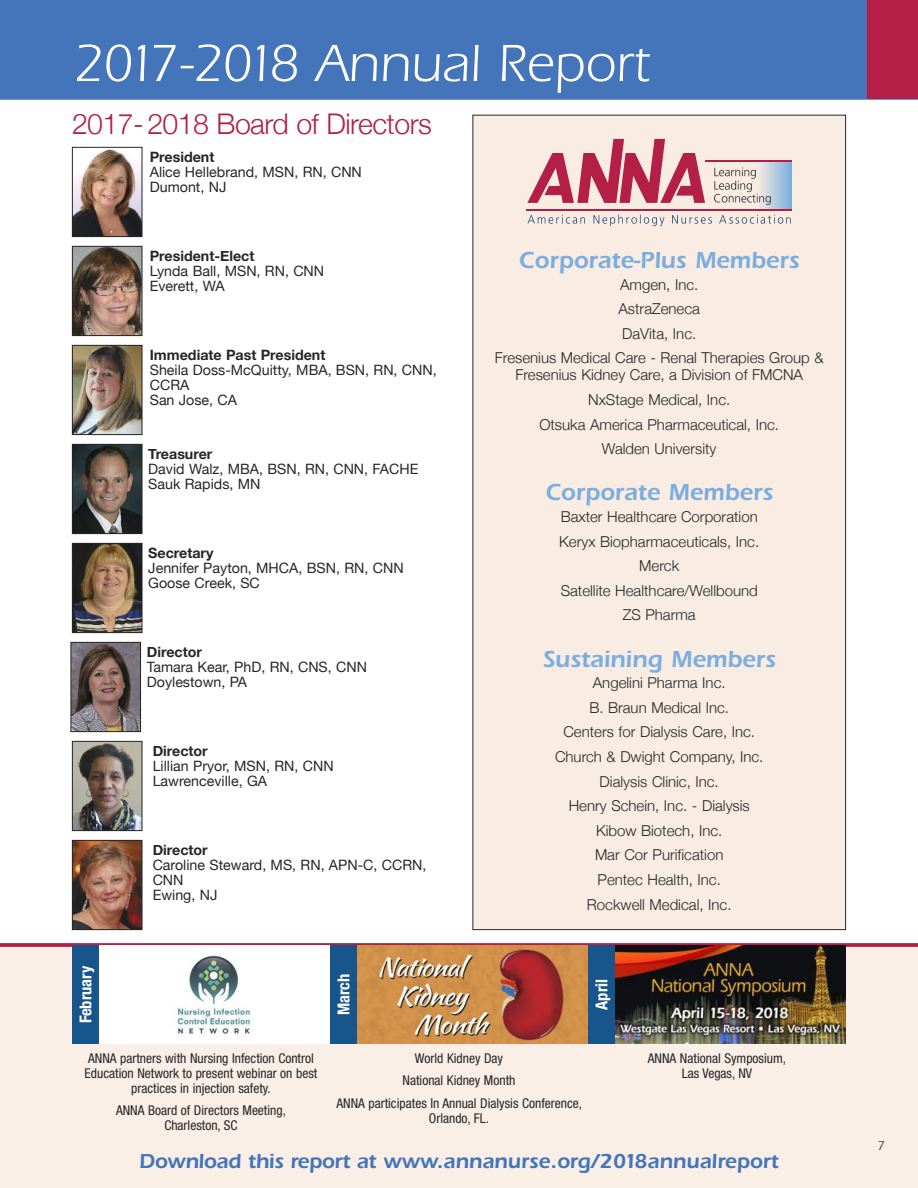
<style>
.page{position:relative;width:918px;height:1188px;background:#fff}
.page>*{position:absolute;margin:0;border:0;box-sizing:border-box;transform-origin:0 0}
.t1{font:54px "Itc Eras";color:#fff}
.t2{font:300 28.5px "Helvetica Neue";letter-spacing:-.02em;color:#b31f47}
.t3{font:600 24px "Itc Eras";color:#7baddf}
.t4{font:600 21px "Itc Eras";color:#4474b9}
.t5{font:700 condensed 16.5px "Helvetica Neue";color:#fff}
.t6{font:300 15px/24.6px "Helvetica Neue";color:#272526;text-align:center}
.t7{font:14.25px/15px "Helvetica Neue";color:#272526}
.t8{font:700 14.25px "Helvetica Neue";color:#272526}
.t9{font:condensed 13.5px/15px "Helvetica Neue";color:#272526;text-align:center}
.t10{font:13.5px "Itc Eras";color:#272526}
</style>
<div class="page">
<div style="left:0;top:945px;width:918px;height:243px;background:#f9efe7"></div>
<svg style="left:0;top:943px;width:918px;height:4px;background:#b72c51"></svg>
<hr style="left:0;top:98px;width:918px;height:2px;background:#4474b9">
<div style="left:0;top:0;width:918px;height:99px;background:#4474b9"></div>
<div style="left:867px;top:0;width:51px;height:99px;background:#b31f47"></div>
<img style="left:74px;top:347px;width:66px;height:86px">
<div style="left:72px;top:345px;width:70px;height:90px;border:1px solid #272526"></div>
<img style="left:74px;top:149px;width:66px;height:86px">
<div style="left:72px;top:147px;width:70px;height:90px;border:1px solid #272526"></div>
<img style="left:74px;top:248px;width:66px;height:86px">
<div style="left:72px;top:246px;width:70px;height:90px;border:1px solid #272526"></div>
<img style="left:74px;top:545px;width:66px;height:86px">
<div style="left:72px;top:543px;width:70px;height:90px;border:1px solid #272526"></div>
<img style="left:74px;top:446px;width:66px;height:86px">
<div style="left:72px;top:444px;width:70px;height:90px;border:1px solid #272526"></div>
<img style="left:73px;top:644px;width:66px;height:86px">
<div style="left:71px;top:642px;width:70px;height:90px;border:1px solid #272526"></div>
<img style="left:74px;top:743px;width:66px;height:86px">
<div style="left:72px;top:741px;width:70px;height:90px;border:1px solid #272526"></div>
<img style="left:74px;top:842px;width:66px;height:86px">
<div style="left:72px;top:840px;width:70px;height:90px;border:1px solid #272526"></div>
<div style="left:473px;top:116px;width:372px;height:813px;background:#f8ece3"></div>
<hr style="left:527px;top:209px;width:265px;height:2px;background:#b31f47">
<hr style="left:705px;top:160px;width:87px;height:2px;background:#b31f47">
<svg style="left:528px;top:215px;width:263px;height:11px"></svg>
<svg style="left:714px;top:167px;width:57px;height:38px"></svg>
<svg style="left:527px;top:139px;width:178px;height:64px"></svg>
<div style="left:72px;top:945px;width:27px;height:99px;background:#17558b"></div>
<div style="left:99px;top:945px;width:231px;height:99px;background:#fff"></div>
<img style="left:176px;top:955px;width:75px;height:83px">
<div style="left:330px;top:945px;width:27px;height:99px;background:#17558b"></div>
<img style="left:357px;top:945px;width:231px;height:99px">
<div style="left:588px;top:945px;width:27px;height:99px;background:#17558b"></div>
<img style="left:615px;top:945px;width:231px;height:99px">
<h1 class="t1" style="left:74px;top:45px;width:577px">2017-2018 Annual Report</h1>
<h2 class="t2" style="left:72px;top:106px;width:361px">2017-2018 Board of Directors</h2>
<p class="t8" style="left:150px;top:148px;width:66px">President</p>
<p class="t7" style="left:150px;top:165px;width:214px">Alice Hellebrand, MSN, RN, CNN<br>Dumont, NJ</p>
<p class="t8" style="left:150px;top:247px;width:106px">President-Elect</p>
<p class="t7" style="left:150px;top:264px;width:176px">Lynda Ball, MSN, RN, CNN<br>Everett, WA</p>
<p class="t8" style="left:150px;top:346px;width:177px">Immediate Past President</p>
<p class="t7" style="left:150px;top:363px;width:289px">Sheila Doss-McQuitty, MBA, BSN, RN, CNN,<br>CCRA<br>San Jose, CA</p>
<p class="t8" style="left:148px;top:445px;width:66px">Treasurer</p>
<p class="t7" style="left:148px;top:462px;width:272px">David Walz, MBA, BSN, RN, CNN, FACHE<br>Sauk Rapids, MN</p>
<p class="t8" style="left:148px;top:544px;width:67px">Secretary</p>
<p class="t7" style="left:148px;top:561px;width:257px">Jennifer Payton, MHCA, BSN, RN, CNN<br>Goose Creek, SC</p>
<p class="t8" style="left:147px;top:643px;width:57px">Director</p>
<p class="t7" style="left:147px;top:660px;width:222px">Tamara Kear, PhD, RN, CNS, CNN<br>Doylestown, PA</p>
<p class="t8" style="left:153px;top:742px;width:57px">Director</p>
<p class="t7" style="left:153px;top:759px;width:183px">Lillian Pryor, MSN, RN, CNN<br>Lawrenceville, GA</p>
<p class="t8" style="left:153px;top:841px;width:57px">Director</p>
<p class="t7" style="left:153px;top:858px;width:275px">Caroline Steward, MS, RN, APN-C, CCRN,<br>CNN<br>Ewing, NJ</p>
<h3 class="t3" style="left:519px;top:252px;width:282px">Corporate-Plus Members</h3>
<p class="t6" style="left:495px;top:272px;width:330px">Amgen, Inc.<br>AstraZeneca<br>DaVita, Inc.<br>Fresenius Medical Care - Renal Therapies Group &amp;</p>
<p class="t6" style="left:515px;top:362px;width:289px">Fresenius Kidney Care, a Division of FMCNA<br>NxStage Medical, Inc.<br>Otsuka America Pharmaceutical, Inc.<br>Walden University</p>
<h3 class="t3" style="left:545px;top:484px;width:229px">Corporate Members</h3>
<p class="t6" style="left:559px;top:504px;width:202px">Baxter Healthcare Corporation<br>Keryx Biopharmaceuticals, Inc.<br>Merck<br>Satellite Healthcare/Wellbound<br>ZS Pharma</p>
<h3 class="t3" style="left:543px;top:651px;width:235px">Sustaining Members</h3>
<p class="t6" style="left:555px;top:670px;width:210px">Angelini Pharma Inc.<br>B. Braun Medical Inc.<br>Centers for Dialysis Care, Inc.<br>Church &amp; Dwight Company, Inc.<br>Dialysis Clinic, Inc.<br>Henry Schein, Inc. - Dialysis<br>Kibow Biotech, Inc.<br>Mar Cor Purification<br>Pentec Health, Inc.<br>Rockwell Medical, Inc.</p>
<p class="t5" style="left:72px;top:1023px;width:59px;rotate:-90deg">February</p>
<p class="t5" style="left:330px;top:1015px;width:43px;rotate:-90deg">March</p>
<p class="t5" style="left:588px;top:1010px;width:32px;rotate:-90deg">April</p>
<p class="t9" style="left:85px;top:1051px;width:234px">ANNA partners with Nursing Infection Control<br>Education Network to present webinar on best practices in injection safety.</p>
<p class="t9" style="left:116px;top:1104px;width:171px">ANNA Board of Directors Meeting,<br>Charleston, SC</p>
<p class="t9" style="left:336px;top:1048px;width:247px;line-height:22.5px">World Kidney Day<br>National Kidney Month<br>ANNA participates In Annual Dialysis Conference,</p>
<p class="t9" style="left:429px;top:1111px;width:62px">Orlando, FL.</p>
<p class="t9" style="left:648px;top:1051px;width:140px">ANNA National Symposium,<br>Las Vegas, NV</p>
<h3 class="t4" style="left:139px;top:1154px;width:641px">Download this report at www.annanurse.org/2018annualreport</h3>
<p class="t10" style="left:877px;top:1141px;width:9px">7</p>
</div>
